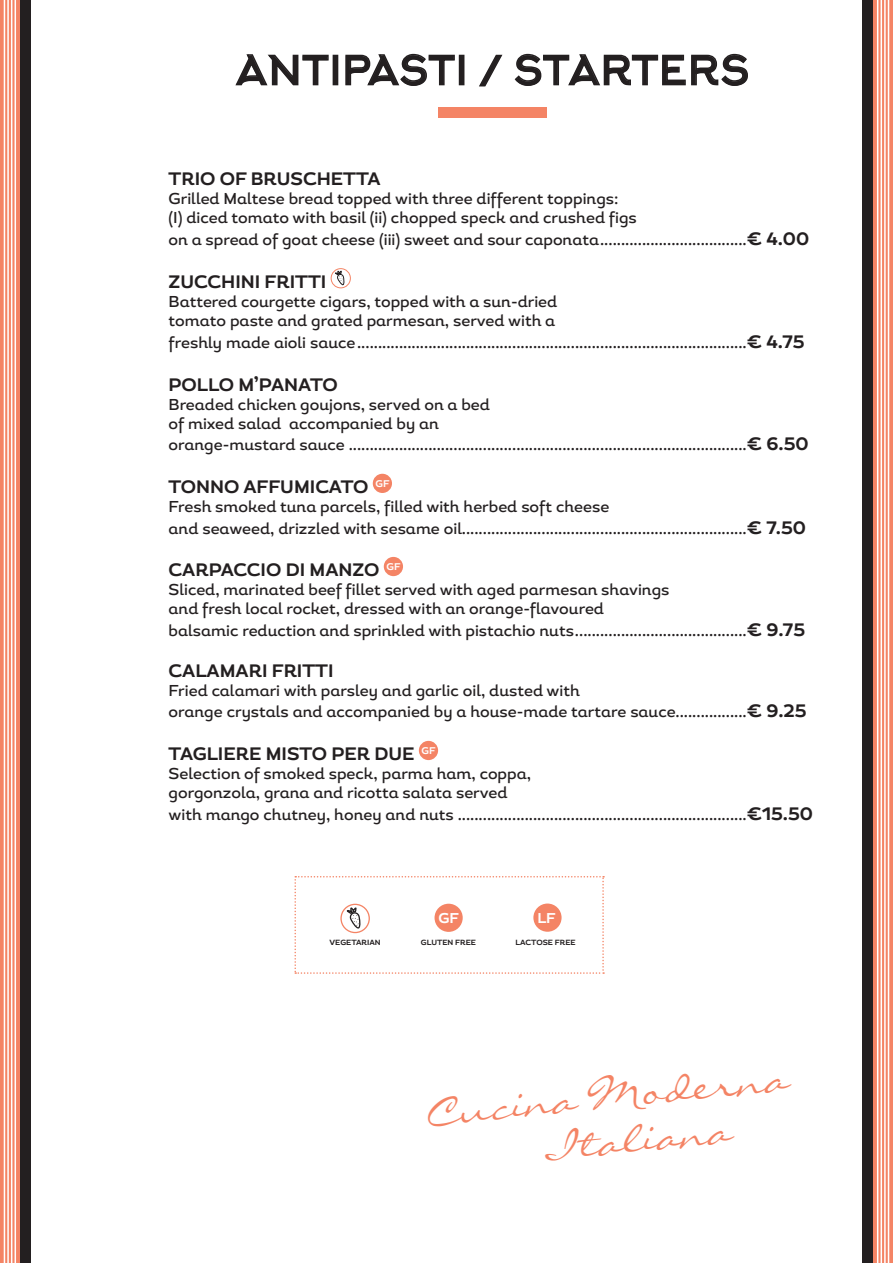
<style>
.page{position:relative;width:893px;height:1263px;background:#fff}
.page>*{position:absolute;margin:0;border:0;box-sizing:border-box;transform-origin:0 0}
.t1{font:39px "Arkhip";color:#231f20}
.t2{font:38.4px "Liorah BT";color:#f48465}
.t3{font:700 18px "Magallanes";color:#231f20}
.desc{font:500 15.75px "Magallanes";color:#231f20}
.t4{font:700 14.25px "Magallanes";color:#fff}
.t5{font:700 9.75px "Magallanes";color:#fff}
.t6{font:700 7.5px "Magallanes";color:#231f20}
.s1{font-weight:700;font-size:18px}
</style>
<div class="page">
<div style="left:11px;top:0;width:20px;height:1263px;background:#231f20"></div>
<svg style="left:0;top:0;width:20px;height:1263px;fill:#f48465"></svg>
<hr style="left:4px;top:0;width:1px;height:1263px;background:#fff">
<hr style="left:7px;top:0;width:2px;height:1263px;background:#fff">
<hr style="left:11px;top:0;width:1px;height:1263px;background:#fff">
<hr style="left:15px;top:0;width:1px;height:1263px;background:#fff">
<div style="left:862px;top:0;width:20px;height:1263px;background:#231f20"></div>
<svg style="left:873px;top:0;width:20px;height:1263px;fill:#f48465"></svg>
<hr style="left:888px;top:0;width:1px;height:1263px;background:#fff">
<hr style="left:884px;top:0;width:2px;height:1263px;background:#fff">
<hr style="left:880px;top:0;width:2px;height:1263px;background:#fff">
<hr style="left:877px;top:0;width:1px;height:1263px;background:#fff">
<svg style="left:235px;top:54px;width:94px;height:32px"></svg>
<div style="left:333px;top:55px;width:5px;height:30px;border:2px solid #231f20"></div>
<svg style="left:345px;top:53px;width:110px;height:33px"></svg>
<div style="left:459px;top:55px;width:5px;height:30px;border:2px solid #231f20"></div>
<svg style="left:479px;top:54px;width:24px;height:33px"></svg>
<svg style="left:514px;top:53px;width:234px;height:33px"></svg>
<div style="left:331px;top:268px;width:20px;height:20px;border:1px solid #f48465;border-radius:50%"></div>
<svg style="left:335px;top:271px;width:10px;height:14px"></svg>
<div style="left:373px;top:474px;width:19px;height:19px;background:#f48465;border-radius:50%"></div>
<div style="left:384px;top:557px;width:19px;height:19px;background:#f48465;border-radius:50%"></div>
<div style="left:419px;top:741px;width:19px;height:19px;background:#f48465;border-radius:50%"></div>
<div style="left:438px;top:107px;width:109px;height:11px;background:#f48465"></div>
<svg style="left:294px;top:876px;width:310px;height:98px"></svg>
<p class="t1" style="left:236px;top:48px;width:515px">ANTIPASTI / STARTERS</p>
<p class="t3" style="left:169px;top:168px;width:214px">TRIO OF BRUSCHETTA</p>
<p class="desc" style="left:169px;top:189px;width:451px">Grilled Maltese bread topped with three different toppings:</p>
<p class="desc" style="left:169px;top:208px;width:470px">(I) diced tomato with basil (ii) chopped speck and crushed figs</p>
<p class="desc" style="left:169px;top:229px;width:642px">on a spread of goat cheese (iii) sweet and sour caponata...................................<span class="s1">€ 4.00</span></p>
<p class="t3" style="left:169px;top:271px;width:159px">ZUCCHINI FRITTI</p>
<p class="desc" style="left:169px;top:292px;width:390px">Battered courgette cigars, topped with a sun-dried</p>
<p class="desc" style="left:169px;top:311px;width:388px">tomato paste and grated parmesan, served with a</p>
<p class="desc" style="left:169px;top:332px;width:637px">freshly made aioli sauce.............................................................................................<span class="s1">€ 4.75</span></p>
<p class="t3" style="left:169px;top:373px;width:171px">POLLO M’PANATO</p>
<p class="desc" style="left:169px;top:394px;width:323px">Breaded chicken goujons, served on a bed</p>
<p class="desc" style="left:169px;top:413px;width:272px">of mixed salad accompanied by an</p>
<p class="desc" style="left:169px;top:435px;width:642px">orange-mustard sauce ...............................................................................................<span class="s1">€ 6.50</span></p>
<p class="t3" style="left:169px;top:475px;width:201px">TONNO AFFUMICATO</p>
<p class="t5" style="left:375px;top:477px;width:15px">GF</p>
<p class="desc" style="left:169px;top:496px;width:442px">Fresh smoked tuna parcels, filled with herbed soft cheese</p>
<p class="desc" style="left:169px;top:518px;width:639px">and seaweed, drizzled with sesame oil....................................................................<span class="s1">€ 7.50</span></p>
<p class="t3" style="left:169px;top:558px;width:212px">CARPACCIO DI MANZO</p>
<p class="t5" style="left:387px;top:560px;width:15px">GF</p>
<p class="desc" style="left:169px;top:580px;width:502px">Sliced, marinated beef fillet served with aged parmesan shavings</p>
<p class="desc" style="left:169px;top:598px;width:437px">and fresh local rocket, dressed with an orange-flavoured</p>
<p class="desc" style="left:169px;top:620px;width:638px">balsamic reduction and sprinkled with pistachio nuts.........................................<span class="s1">€ 9.75</span></p>
<p class="t3" style="left:169px;top:659px;width:166px">CALAMARI FRITTI</p>
<p class="desc" style="left:169px;top:680px;width:413px">Fried calamari with parsley and garlic oil, dusted with</p>
<p class="desc" style="left:169px;top:702px;width:640px">orange crystals and accompanied by a house-made tartare sauce.................<span class="s1">€ 9.25</span></p>
<p class="t3" style="left:169px;top:742px;width:247px">TAGLIERE MISTO PER DUE</p>
<p class="t5" style="left:422px;top:744px;width:15px">GF</p>
<p class="desc" style="left:169px;top:763px;width:364px">Selection of smoked speck, parma ham, coppa,</p>
<p class="desc" style="left:169px;top:782px;width:340px">gorgonzola, grana and ricotta salata served</p>
<p class="desc" style="left:169px;top:804px;width:646px">with mango chutney, honey and nuts .....................................................................<span class="s1">€15.50</span></p>
<p class="t6" style="left:330px;top:938px;width:53px">VEGETARIAN</p>
<p class="t4" style="left:439px;top:909px;width:22px">GF</p>
<p class="t6" style="left:421px;top:938px;width:57px">GLUTEN FREE</p>
<p class="t4" style="left:537px;top:909px;width:20px">LF</p>
<p class="t6" style="left:516px;top:938px;width:62px">LACTOSE FREE</p>
<p class="t2" style="left:425px;top:1088px;width:365px;rotate:-5deg">Cucina Moderna</p>
<p class="t2" style="left:538px;top:1124px;width:193px;rotate:-5deg">Italiana</p>
</div>
